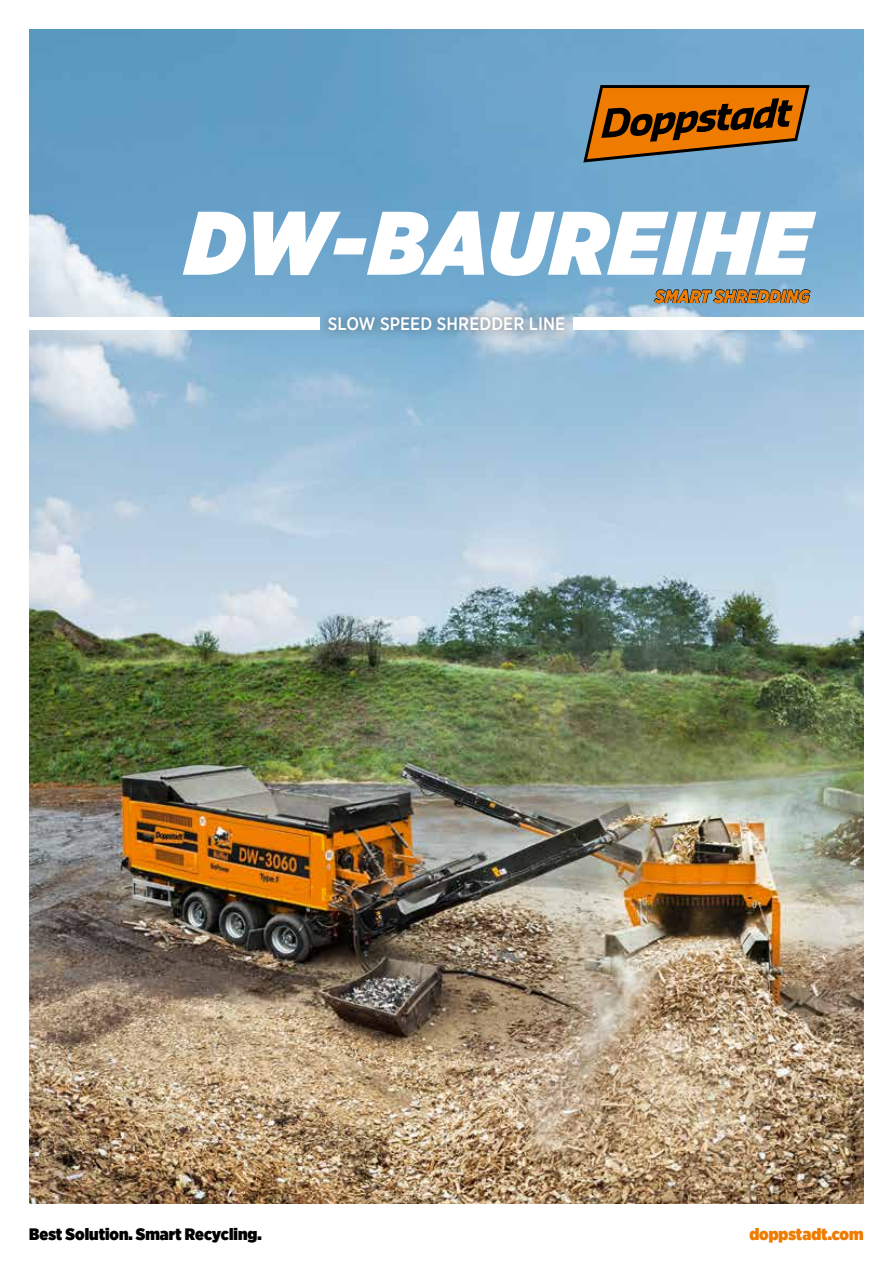
<style>
.page{position:relative;width:893px;height:1263px;background:#fff}
.page>*{position:absolute;margin:0;border:0;box-sizing:border-box;transform-origin:0 0}
.t1{font:italic 900 90px "Gotham Narrow";letter-spacing:.03em;color:#fff}
.t2{font:500 18px "Gotham Narrow";letter-spacing:.005em;color:#fff}
.t3{font:italic 900 18px "Gotham Narrow";letter-spacing:.005em;color:#ef7c00}
.t4{font:900 16.5px "Gotham Narrow";color:#000}
.t5{font:900 16.5px "Gotham Narrow";color:#ef7c00}
</style>
<div class="page">
<img style="left:30px;top:30px;width:833px;height:1173px">
<svg style="left:653px;top:289px;width:158px;height:18px;background:#5b7e96"></svg>
<svg style="left:583px;top:85px;width:227px;height:77px;background:#97642a"></svg>
<div style="left:0;top:317px;width:319px;height:13px;background:#fff"></div>
<div style="left:574px;top:317px;width:319px;height:13px;background:#fff"></div>
<div style="left:317px;top:306px;width:258px;height:35px;background:#000;opacity:.5"></div>
<h1 class="t1" style="left:186px;top:182px;width:625px">DW-BAUREIHE</h1>
<p class="t3" style="left:655px;top:284px;width:156px">SMART SHREDDING</p>
<p class="t2" style="left:328px;top:312px;width:239px">SLOW SPEED SHREDDER LINE</p>
<p class="t4" style="left:29px;top:1223px;width:234px">Best Solution. Smart Recycling.</p>
<p class="t5" style="left:749px;top:1223px;width:116px">doppstadt.com</p>
</div>
